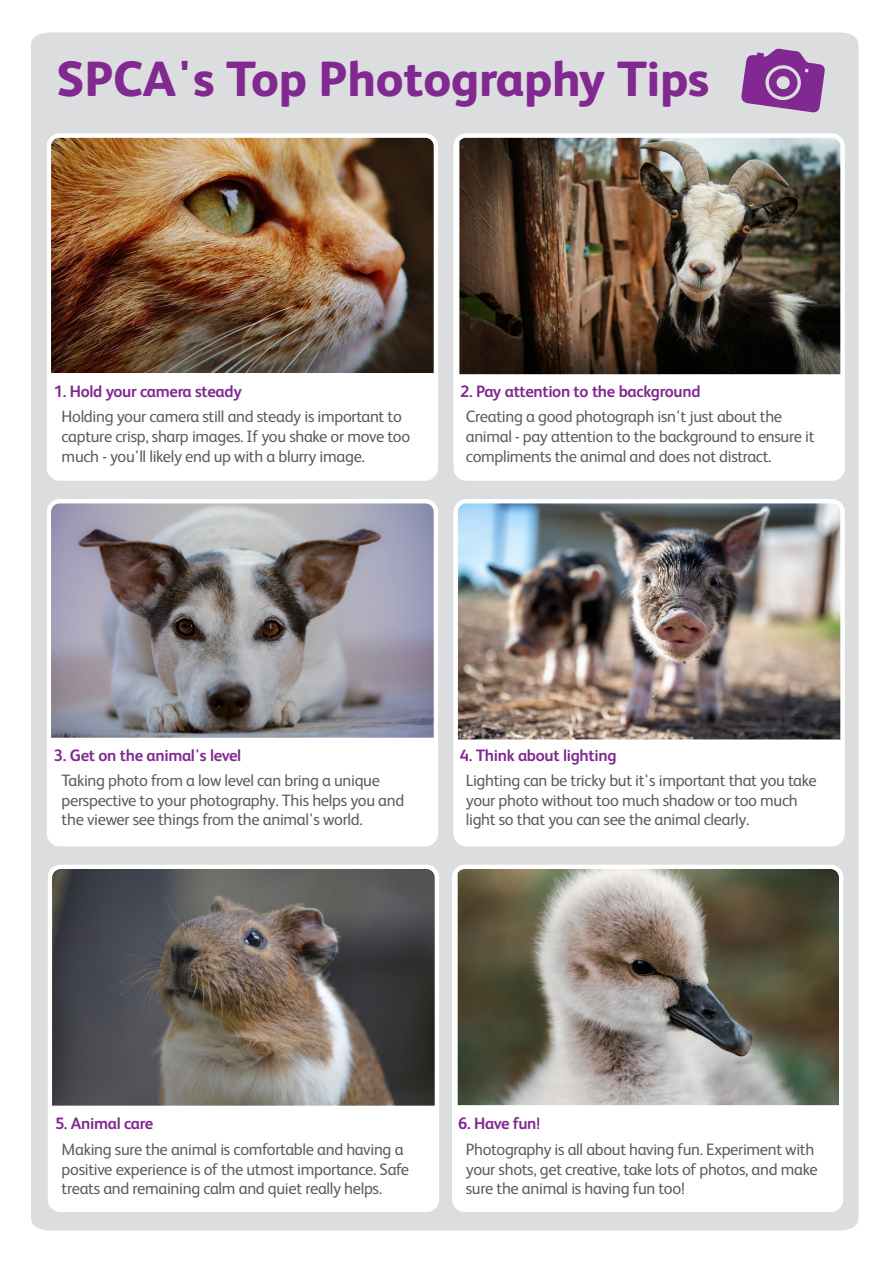
<style>
.page{position:relative;width:893px;height:1263px;background:#fff}
.page>*{position:absolute;margin:0;border:0;box-sizing:border-box;transform-origin:0 0}
.t1{font:800 49.5px "FS Albert";letter-spacing:-.005em;color:#812990}
.t2{font:16.5px/19.8px "FS Albert";letter-spacing:-.02em;color:#5a5c5d}
.t3{font:700 16.5px "FS Albert";letter-spacing:-.02em;color:#812990}
</style>
<div class="page">
<div style="left:31px;top:32px;width:827px;height:1199px;background:#dcddde"></div>
<div style="left:49px;top:135px;width:387px;height:344px;background:#fff;border-radius:11px"></div>
<img style="left:52px;top:138px;width:381px;height:235px">
<div style="left:47px;top:133px;width:391px;height:348px;border:4px solid #fff;border-radius:11px"></div>
<div style="left:49px;top:501px;width:387px;height:343px;background:#fff;border-radius:11px"></div>
<img style="left:52px;top:504px;width:381px;height:234px">
<div style="left:47px;top:499px;width:391px;height:347px;border:4px solid #fff;border-radius:11px"></div>
<div style="left:50px;top:867px;width:387px;height:343px;background:#fff;border-radius:11px"></div>
<img style="left:53px;top:870px;width:381px;height:236px">
<div style="left:48px;top:865px;width:391px;height:347px;border:4px solid #fff;border-radius:11px"></div>
<div style="left:454px;top:867px;width:387px;height:343px;background:#fff;border-radius:11px"></div>
<img style="left:458px;top:870px;width:380px;height:235px">
<div style="left:452px;top:865px;width:391px;height:347px;border:4px solid #fff;border-radius:11px"></div>
<div style="left:456px;top:135px;width:387px;height:344px;background:#fff;border-radius:11px"></div>
<img style="left:459px;top:138px;width:381px;height:236px">
<div style="left:453px;top:133px;width:392px;height:348px;border:4px solid #fff;border-radius:11px"></div>
<svg style="left:741px;top:47px;width:84px;height:66px;background:#9f66aa"></svg>
<div style="left:456px;top:501px;width:387px;height:343px;background:#fff;border-radius:11px"></div>
<img style="left:458px;top:504px;width:382px;height:235px">
<div style="left:453px;top:499px;width:392px;height:347px;border:4px solid #fff;border-radius:11px"></div>
<h1 class="t1" style="left:57px;top:50px;width:654px">SPCA's Top Photography Tips</h1>
<p class="t3" style="left:54px;top:381px;width:189px">1. Hold your camera steady</p>
<p class="t3" style="left:460px;top:381px;width:242px">2. Pay attention to the background</p>
<p class="t2" style="left:62px;top:407px;width:350px">Holding your camera still and steady is important to capture crisp, sharp images. If you shake or move too much - you'll likely end up with a blurry image.</p>
<p class="t2" style="left:466px;top:407px;width:350px">Creating a good photograph isn't just about the animal - pay attention to the background to ensure it compliments the animal and does not distract.</p>
<p class="t3" style="left:54px;top:746px;width:189px">3. Get on the animal's level</p>
<p class="t3" style="left:460px;top:746px;width:158px">4. Think about lighting</p>
<p class="t2" style="left:62px;top:770px;width:344px">Taking photo from a low level can bring a unique perspective to your photography. This helps you and the viewer see things from the animal's world.</p>
<p class="t2" style="left:466px;top:770px;width:352px">Lighting can be tricky but it's important that you take your photo without too much shadow or too much light so that you can see the animal clearly.</p>
<p class="t3" style="left:55px;top:1114px;width:100px">5. Animal care</p>
<p class="t3" style="left:458px;top:1114px;width:83px">6. Have fun!</p>
<p class="t2" style="left:62px;top:1139px;width:349px">Making sure the animal is comfortable and having a positive experience is of the utmost importance. Safe treats and remaining calm and quiet really helps.</p>
<p class="t2" style="left:466px;top:1139px;width:353px">Photography is all about having fun. Experiment with your shots, get creative, take lots of photos, and make sure the animal is having fun too!</p>
</div>
